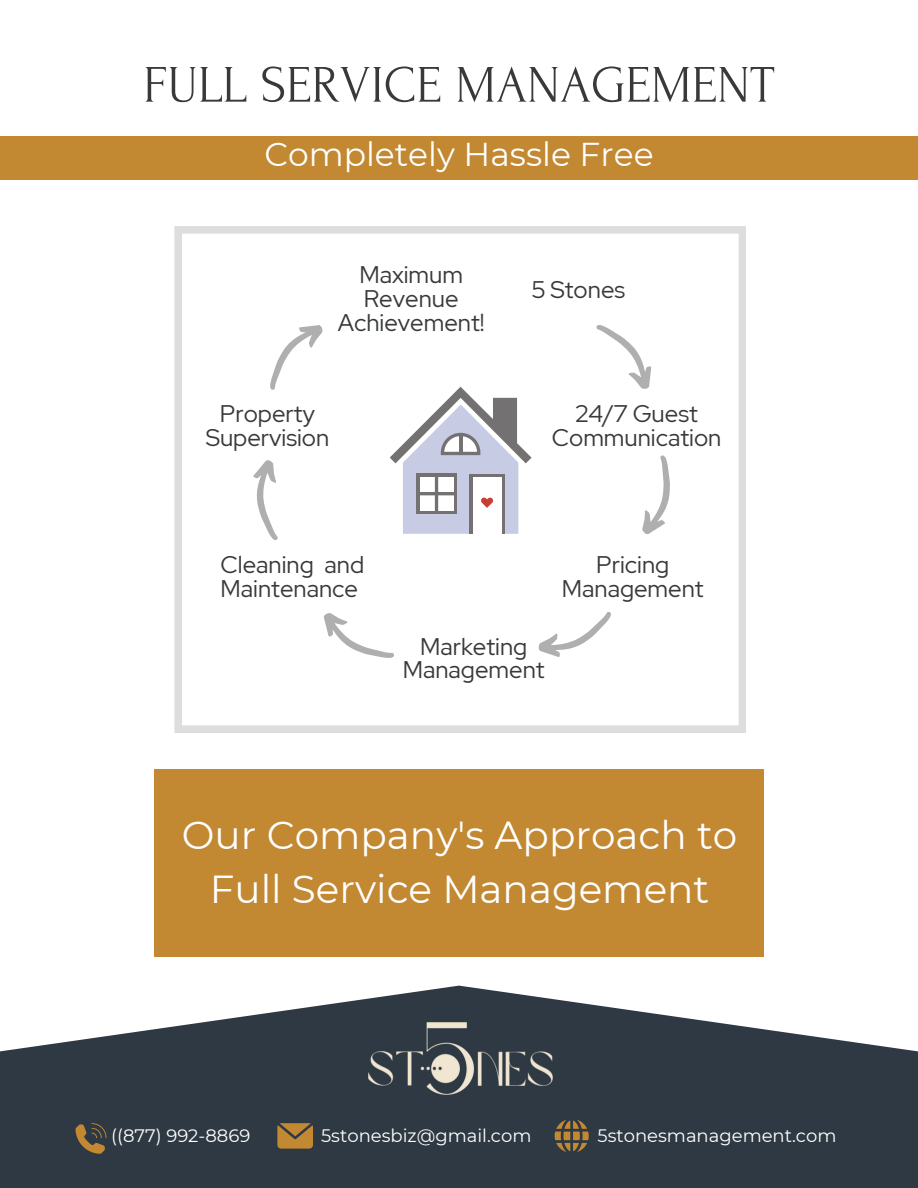
<style>
.page{position:relative;width:918px;height:1188px;background:#fff}
.page>*{position:absolute;margin:0;border:0;box-sizing:border-box;transform-origin:0 0}
.t1{font:52.5px "Forum";color:#373a39}
.t2{font:39px/54px "Montserrat";color:#fff;text-align:center}
.t3{font:33px "Montserrat";color:#fff}
.t4{font:24px/23.7px "Red Hat Display";color:#373a39;text-align:center}
.t5{font:18px "Montserrat";color:#fff}
</style>
<div class="page">
<div style="left:0;top:136px;width:918px;height:44px;background:#c28832"></div>
<svg style="left:174px;top:226px;width:572px;height:507px"></svg>
<svg style="left:596px;top:325px;width:55px;height:64px"></svg>
<svg style="left:642px;top:455px;width:28px;height:80px"></svg>
<svg style="left:539px;top:612px;width:72px;height:45px"></svg>
<svg style="left:324px;top:613px;width:70px;height:45px"></svg>
<svg style="left:253px;top:460px;width:25px;height:80px"></svg>
<svg style="left:270px;top:325px;width:53px;height:65px"></svg>
<svg style="left:390px;top:387px;width:142px;height:147px"></svg>
<hr style="left:459px;top:434px;width:3px;height:19px;background:#747172">
<svg style="left:0;top:986px;width:918px;height:202px;fill:#2e3943"></svg>
<img style="left:351px;top:1000px;width:217px;height:110px">
<div style="left:154px;top:770px;width:610px;height:187px;background:#c28832"></div>
<svg style="left:75px;top:1123px;width:32px;height:31px"></svg>
<svg style="left:277px;top:1123px;width:36px;height:26px"></svg>
<svg style="left:555px;top:1120px;width:33px;height:32px"></svg>
<h3 class="t1" style="left:143px;top:57px;width:633px">FULL SERVICE MANAGEMENT</h3>
<p class="t3" style="left:264px;top:134px;width:391px">Completely Hassle Free</p>
<h4 class="t4" style="left:338px;top:263px;width:148px">Maximum<br>Revenue<br>Achievement!</h4>
<h4 class="t4" style="left:206px;top:402px;width:125px">Property<br>Supervision</h4>
<h4 class="t4" style="left:221px;top:553px;width:145px;text-align:left">Cleaning and<br>Maintenance</h4>
<h4 class="t4" style="left:532px;top:277px;width:95px">5 Stones</h4>
<h4 class="t4" style="left:552px;top:402px;width:171px">24/7 Guest<br>Communication</h4>
<h4 class="t4" style="left:562px;top:553px;width:143px">Pricing<br>Management</h4>
<h4 class="t4" style="left:403px;top:634px;width:143px">Marketing<br>Management</h4>
<h2 class="t2" style="left:182px;top:808px;width:557px">Our Company's Approach to<br>Full Service Management</h2>
<p class="t5" style="left:111px;top:1125px;width:141px">((877) 992-8869</p>
<p class="t5" style="left:321px;top:1125px;width:212px">5stonesbiz@gmail.com</p>
<p class="t5" style="left:598px;top:1125px;width:240px">5stonesmanagement.com</p>
</div>
